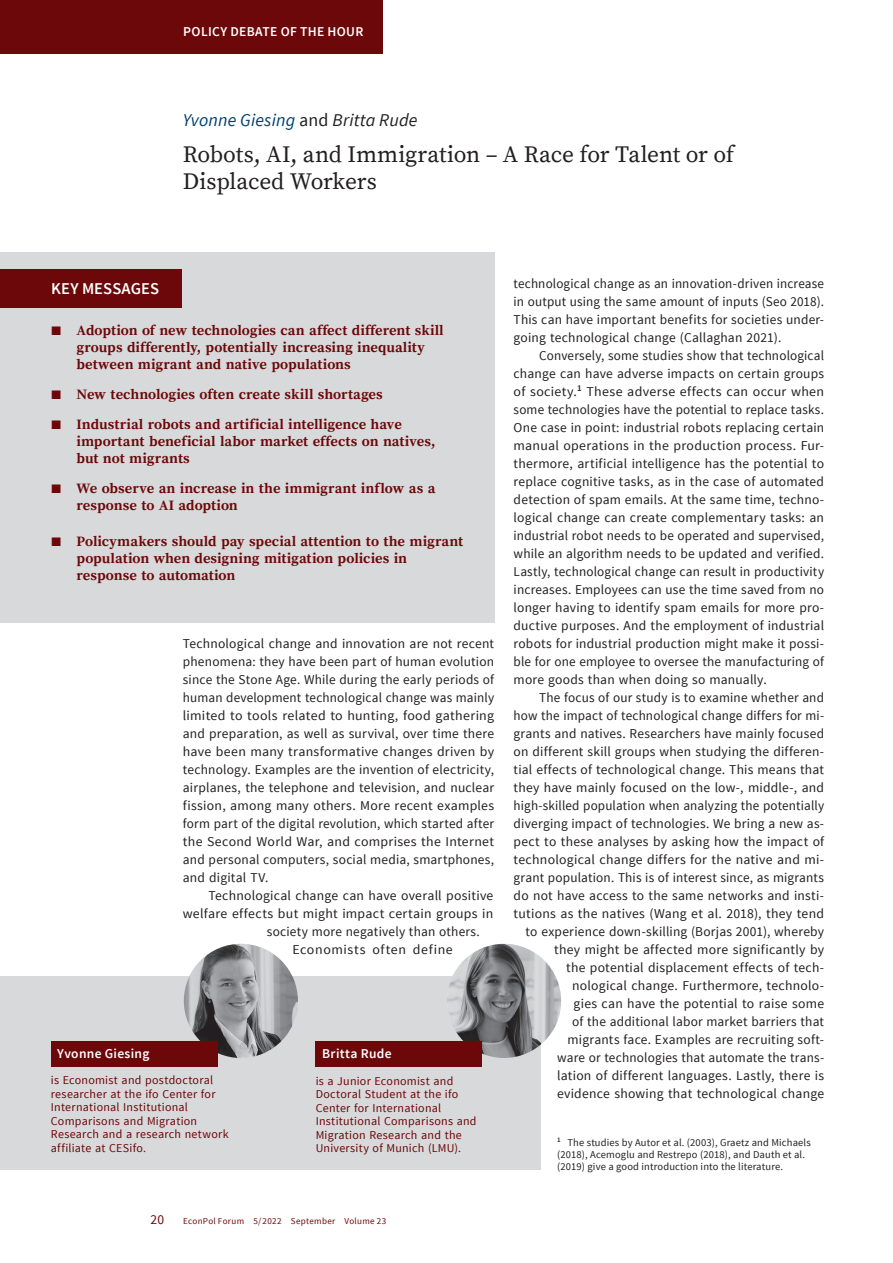
<style>
.page{position:relative;width:893px;height:1263px;background:#fff}
.page>*{position:absolute;margin:0;border:0;box-sizing:border-box;transform-origin:0 0}
.t1{font:23.25px/27px "Source Serif Pro";letter-spacing:-.01em;color:#231f20}
.t2{font:italic 18px "Source Sans Pro";letter-spacing:.01em;color:#004171}
.t3{font:600 16.5px "Source Sans Pro";letter-spacing:.01em;color:#fff}
.t4{font:700 14.25px/17.1px "Source Serif Pro";color:#6c0809}
.t5{font:13.5px/18px "Source Sans Pro";letter-spacing:.015em;color:#231f20;text-align:justify}
.t6{font:600 13.5px "Source Sans Pro";letter-spacing:.025em;color:#fff}
.t7{font:13.5px "Source Sans Pro";letter-spacing:.045em;color:#231f20}
.t8{font:13.5px "Source Sans Pro";color:#6c0809}
.t9{font:12px/13.5px "Source Sans Pro";letter-spacing:.02em;color:#6c0809}
.t10{font:10.5px/12px "Source Sans Pro";letter-spacing:.015em;color:#231f20}
.t11{font:9px "Source Sans Pro";letter-spacing:.035em;color:#6c0809}
.s1{font-style:normal;color:#231f20}
.s2{color:#231f20}
.s3{font-weight:600}
</style>
<div class="page">
<div style="left:0;top:0;width:383px;height:54px;background:#6c0809"></div>
<div style="left:0;top:252px;width:494px;height:370px;background:#d8d9db"></div>
<div style="left:0;top:269px;width:182px;height:38px;background:#6c0809"></div>
<div style="left:0;top:977px;width:540px;height:193px;background:#d8d9db"></div>
<img style="left:184px;top:944px;width:114px;height:114px;border-radius:57px">
<div style="left:51px;top:1041px;width:166px;height:26px;background:#6c0809"></div>
<img style="left:447px;top:944px;width:114px;height:114px;border-radius:57px">
<div style="left:316px;top:1041px;width:166px;height:26px;background:#6c0809"></div>
<p class="t6" style="left:183px;top:23px;width:182px">POLICY DEBATE OF THE HOUR</p>
<h2 class="t2" style="left:183px;top:109px;width:236px">Yvonne Giesing <span class="s1">and</span> <span class="s2">Britta Rude</span></h2>
<h1 class="t1" style="left:183px;top:141px;width:553px">Robots, AI, and Immigration – A Race for Talent or of<br>Displaced Workers</h1>
<p class="t3" style="left:51px;top:278px;width:110px">KEY MESSAGES</p>
<p class="t4" style="left:77px;top:322px;width:369px;text-indent:-26px"><span class="s3">■</span> Adoption of new technologies can affect different skill groups differently, potentially increasing inequality between migrant and native populations</p>
<p class="t4" style="left:51px;top:386px;width:333px"><span class="s3">■</span> New technologies often create skill shortages</p>
<p class="t4" style="left:77px;top:416px;width:360px;text-indent:-26px"><span class="s3">■</span> Industrial robots and artificial intelligence have important beneficial labor market effects on natives, but not migrants</p>
<p class="t4" style="left:77px;top:480px;width:360px;text-indent:-26px"><span class="s3">■</span> We observe an increase in the immigrant inflow as a response to AI adoption</p>
<p class="t4" style="left:77px;top:533px;width:388px;text-indent:-26px"><span class="s3">■</span> Policymakers should pay special attention to the migrant population when designing mitigation policies in response to automation</p>
<p class="t5" style="left:183px;top:635px;width:313px">Technological change and innovation are not recent phenomena: they have been part of human evolution since the Stone Age. While during the early periods of human development technological change was mainly limited to tools related to hunting, food gathering and preparation, as well as survival, over time there have been many transformative changes driven by technology. Examples are the invention of electricity, airplanes, the telephone and television, and nuclear fission, among many others. More recent examples form part of the digital revolution, which started after the Second World War, and comprises the Internet and personal computers, social media, smartphones, and digital TV.</p>
<p class="t5" style="left:208px;top:887px;width:286px">Technological change can have overall positive</p>
<p class="t5" style="left:183px;top:905px;width:312px">welfare effects but might impact certain groups in</p>
<p class="t5" style="left:267px;top:923px;width:214px">society more negatively than others.</p>
<p class="t7" style="left:292px;top:941px;width:162px">Economists often define</p>
<p class="t6" style="left:57px;top:1045px;width:94px">Yvonne Giesing</p>
<p class="t6" style="left:322px;top:1045px;width:71px">Britta Rude</p>
<p class="t9" style="left:51px;top:1074px;width:179px">is Economist and postdoctoral researcher at the ifo Center for<br>International Institutional<br>Comparisons and Migration<br>Research and a research network affiliate at CESifo.</p>
<p class="t9" style="left:316px;top:1074px;width:162px">is a Junior Economist and<br>Doctoral Student at the ifo<br>Center for International<br>Institutional Comparisons and<br>Migration Research and the<br>University of Munich (LMU).</p>
<p class="t8" style="left:150px;top:1211px;width:15px">20</p>
<p class="t11" style="left:183px;top:1215px;width:204px">EconPol Forum 5/ 2022 September Volume 23</p>
<p class="t5" style="left:514px;top:275px;width:312px">technological change as an innovation-driven increase in output using the same amount of inputs (Seo 2018).<br>This can have important benefits for societies under&shy;going technological change (Callaghan 2021).</p>
<p class="t5" style="left:514px;top:347px;width:312px;text-indent:26px">Conversely, some studies show that technological change can have adverse impacts on certain groups of society.<sup>1</sup> These adverse effects can occur when some technologies have the potential to replace tasks.<br>One case in point: industrial robots replacing certain manual operations in the production process. Fur&shy;thermore, artificial intelligence has the potential to replace cognitive tasks, as in the case of automated detection of spam emails. At the same time, techno&shy;logical change can create complementary tasks: an industrial robot needs to be operated and supervised, while an algorithm needs to be updated and verified.<br>Lastly, technological change can result in productivity increases. Employees can use the time saved from no longer having to identify spam emails for more pro&shy;ductive purposes. And the employment of industrial robots for industrial production might make it possi&shy;ble for one employee to oversee the manufacturing of more goods than when doing so manually.</p>
<p class="t5" style="left:514px;top:689px;width:312px;text-align:right">The focus of our study is to examine whether and how the impact of technological change differs for mi&shy;grants and natives. Researchers have mainly focused on different skill groups when studying the differen&shy;tial effects of technological change. This means that they have mainly focused on the low-, middle-, and high-skilled population when analyzing the potentially diverging impact of technologies. We bring a new as&shy;pect to these analyses by asking how the impact of technological change differs for the native and mi&shy;grant population. This is of interest since, as migrants do not have access to the same networks and insti&shy;tutions as the natives (Wang et al. 2018), they tend to experience down-skilling (Borjas 2001), whereby they might be affected more significantly by<br>the potential displacement effects of tech&shy;nological change. Furthermore, technolo-<br>gies can have the potential to raise some<br>of the additional labor market barriers that<br>migrants face. Examples are recruiting soft-<br>ware or technologies that automate the trans-<br>lation of different languages. Lastly, there is evidence showing that technological change</p>
<p class="t10" style="left:557px;top:1137px;width:255px"><sup>1</sup> The studies by Autor et al. (2003), Graetz and Michaels (2018), Acemoglu and Restrepo (2018), and Dauth et al. (2019) give a good introduction into the literature.</p>
</div>
